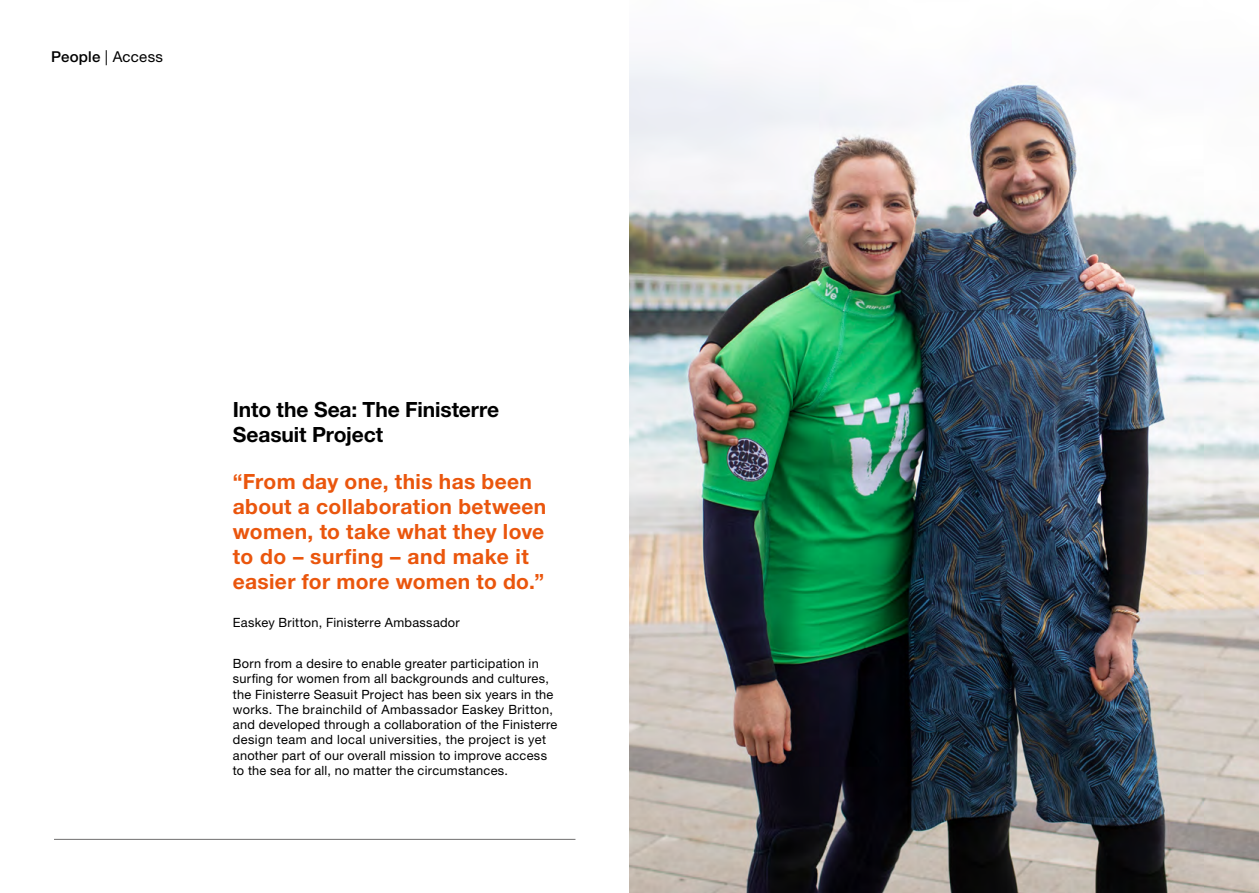
<style>
.page{position:relative;width:1259px;height:893px;background:#fff}
.page>*{position:absolute;margin:0;border:0;box-sizing:border-box;transform-origin:0 0}
.t1{font:700 21px/25.2px "Helvetica Neue LT Std";letter-spacing:.015em;color:#ea560d}
.t2{font:700 21px/25.2px "Helvetica Neue LT Std";letter-spacing:-.005em;color:#000}
.t3{font:15px "Helvetica Neue LT Std";letter-spacing:.02em;color:#000}
.t4{font:12.75px/15.3px "Helvetica Neue LT Std";letter-spacing:.02em;color:#000}
.s1{font-weight:500}
</style>
<div class="page">
<hr style="left:54px;top:839px;width:521px;height:1px;background:#706f6f">
<img style="left:629px;top:61px;width:630px;height:832px">
<p class="t3" style="left:51px;top:47px;width:114px"><span class="s1">People</span> | Access</p>
<h1 class="t2" style="left:233px;top:396px;width:268px">Into the Sea: The Finisterre<br>Seasuit Project</h1>
<h1 class="t1" style="left:233px;top:468px;width:315px">“From day one, this has been about a collaboration between women, to take what they love to do – surfing – and make it easier for more women to do.”</h1>
<p class="t4" style="left:233px;top:615px;width:228px">Easkey Britton, Finisterre Ambassador</p>
<p class="t4" style="left:233px;top:655px;width:326px">Born from a desire to enable greater participation in surfing for women from all backgrounds and cultures, the Finisterre Seasuit Project has been six years in the works. The brainchild of Ambassador Easkey Britton, and developed through a collaboration of the Finisterre design team and local universities, the project is yet another part of our overall mission to improve access to the sea for all, no matter the circumstances.</p>
</div>
